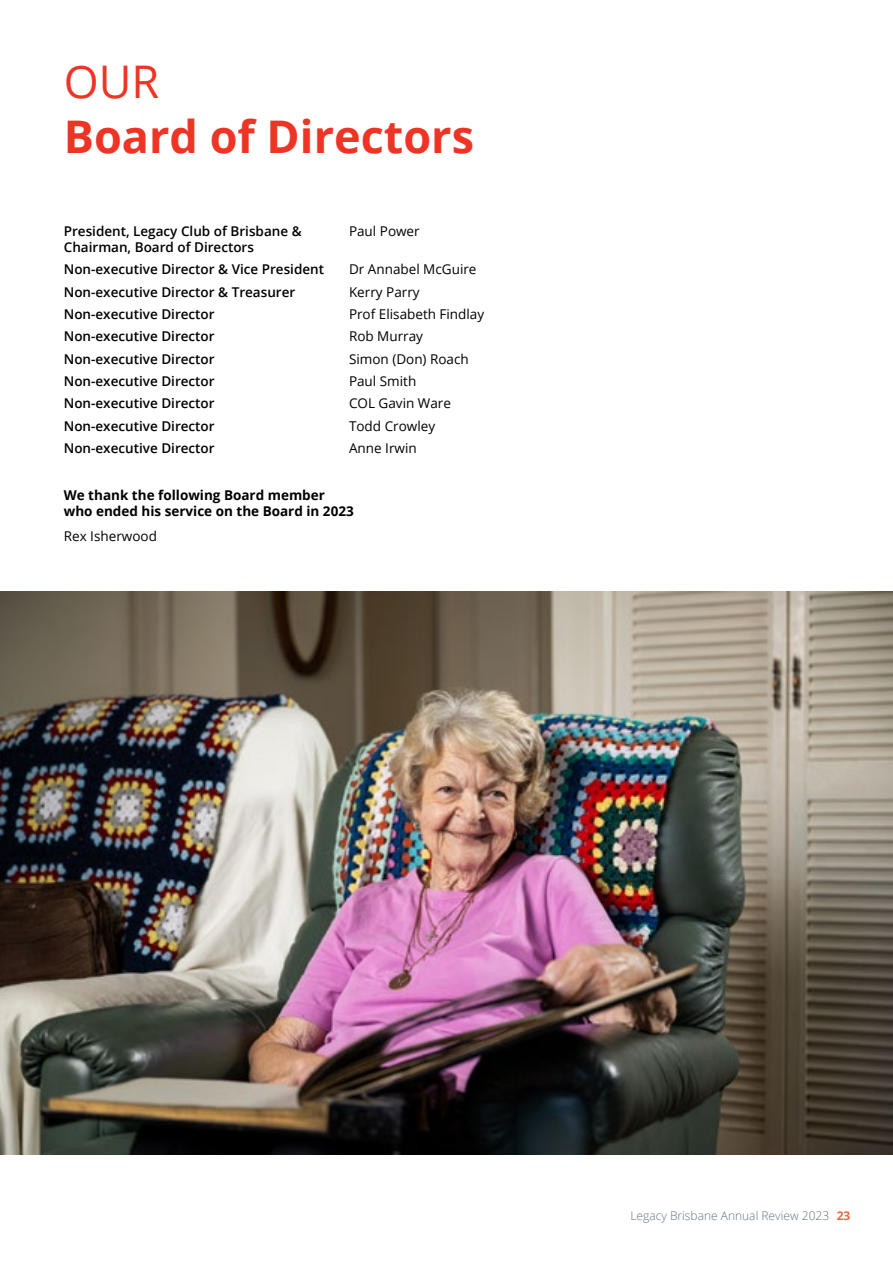
<style>
.page{position:relative;width:893px;height:1263px;background:#fff}
.page>*{position:absolute;margin:0;border:0;box-sizing:border-box;transform-origin:0 0}
.t1{font:700 45px "Open Sans";color:#ee3525}
.t2{font:45px "Open Sans";color:#ee3525}
.t3{font:600 13.5px/16.2px "Open Sans";color:#000}
.t4{font:13.5px "Open Sans";color:#000}
.t5{font:700 13.5px/16.2px "Open Sans";color:#000}
.t6{font:300 12px "Open Sans";color:#607384}
.s1{font-weight:700;color:#f26544}
</style>
<div class="page">
<img style="left:0;top:591px;width:893px;height:564px">
<h1 class="t2" style="left:64px;top:51px;width:97px">OUR</h1>
<h1 class="t1" style="left:64px;top:104px;width:412px">Board of Directors</h1>
<p class="t3" style="left:64px;top:223px;width:239px">President, Legacy Club of Brisbane &amp;<br>Chairman, Board of Directors</p>
<p class="t4" style="left:349px;top:222px;width:72px">Paul Power</p>
<p class="t3" style="left:64px;top:261px;width:262px">Non-executive Director &amp; Vice President</p>
<p class="t4" style="left:349px;top:260px;width:129px">Dr Annabel McGuire</p>
<p class="t3" style="left:64px;top:284px;width:233px">Non-executive Director &amp; Treasurer</p>
<p class="t4" style="left:349px;top:283px;width:72px">Kerry Parry</p>
<p class="t3" style="left:64px;top:306px;width:152px">Non-executive Director</p>
<p class="t4" style="left:349px;top:305px;width:137px">Prof Elisabeth Findlay</p>
<p class="t3" style="left:64px;top:328px;width:152px">Non-executive Director</p>
<p class="t4" style="left:349px;top:327px;width:76px">Rob Murray</p>
<p class="t3" style="left:64px;top:350px;width:152px">Non-executive Director</p>
<p class="t4" style="left:349px;top:350px;width:121px">Simon (Don) Roach</p>
<p class="t3" style="left:64px;top:373px;width:152px">Non-executive Director</p>
<p class="t4" style="left:349px;top:372px;width:69px">Paul Smith</p>
<p class="t3" style="left:64px;top:395px;width:152px">Non-executive Director</p>
<p class="t4" style="left:349px;top:394px;width:103px">COL Gavin Ware</p>
<p class="t3" style="left:64px;top:417px;width:152px">Non-executive Director</p>
<p class="t4" style="left:349px;top:417px;width:88px">Todd Crowley</p>
<p class="t3" style="left:64px;top:440px;width:152px">Non-executive Director</p>
<p class="t4" style="left:349px;top:439px;width:69px">Anne Irwin</p>
<p class="t5" style="left:64px;top:487px;width:292px">We thank the following Board member who ended his service on the Board in 2023</p>
<p class="t4" style="left:64px;top:527px;width:95px">Rex Isherwood</p>
<p class="t6" style="left:630px;top:1208px;width:222px">Legacy Brisbane Annual Review 2023 <span class="s1">23</span></p>
</div>
